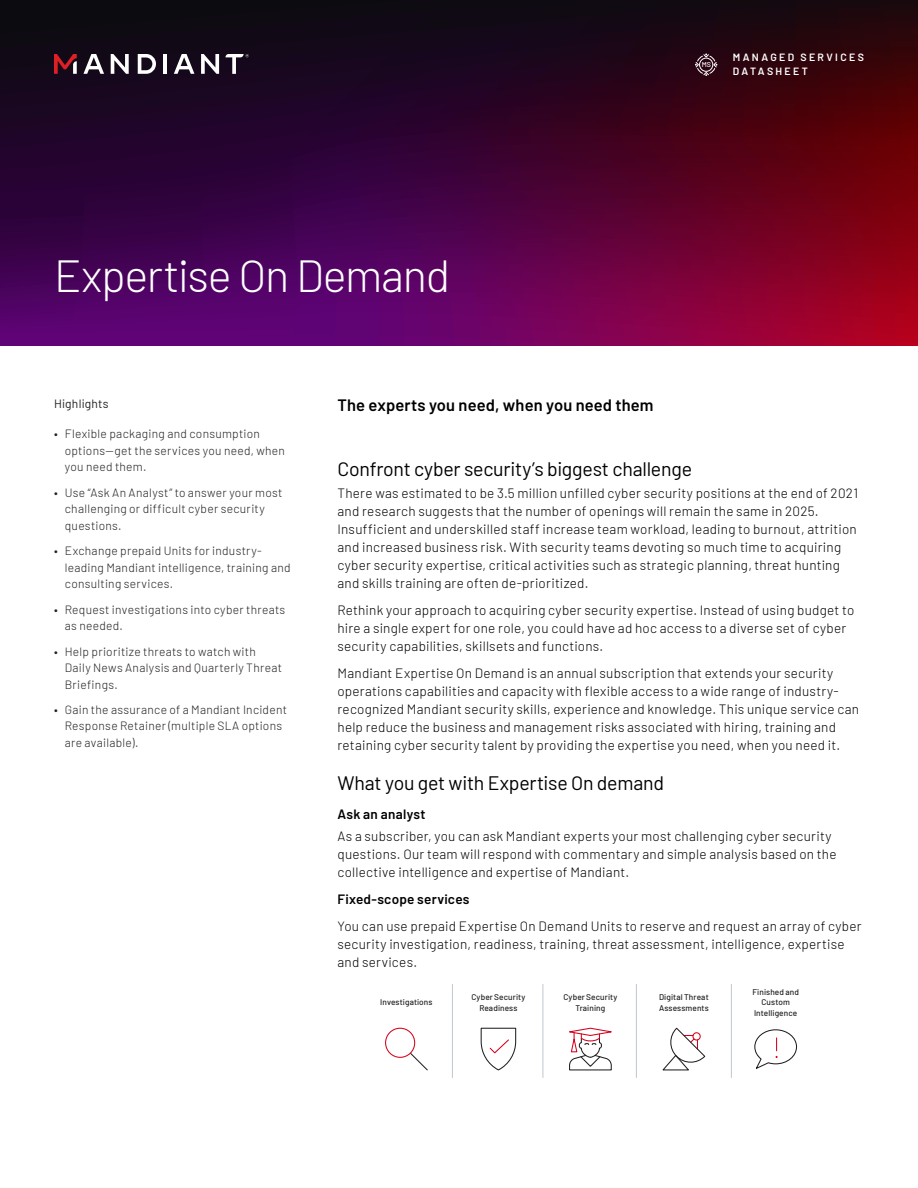
<style>
.page{position:relative;width:918px;height:1188px;background:#fff}
.page>*{position:absolute;margin:0;border:0;box-sizing:border-box;transform-origin:0 0}
.Headline{font:300 45px "Barlow";letter-spacing:-.03em;color:#fff}
.Subhead_L1{font:19.5px "Barlow";letter-spacing:-.01em;color:#000}
.Subtitle{font:600 16.5px "Barlow";letter-spacing:.01em;color:#000}
.Body{font:300 13.5px/18px "Barlow";letter-spacing:.02em;color:#000}
.Body-2{font:600 13.5px "Barlow";letter-spacing:.015em;color:#000}
.Subhead_L1-2{font:600 13.5px "Barlow";letter-spacing:.025em;color:#000}
.t1{font:300 12px/16.5px "Barlow";letter-spacing:.025em;color:#231f20}
.Sidebar_Headline{font:12px "Barlow";letter-spacing:.02em;color:#231f20}
.Running_Head_White{font:600 10.5px "Barlow";letter-spacing:.225em;color:#fff}
.Body-3{font:500 8.25px/10.5px "Barlow";letter-spacing:.015em;color:#231f20;text-align:center}
.t2{font:500 7.05px "Barlow";color:#fff}
.s1{font-weight:400}
</style>
<div class="page">
<svg style="left:0;top:0;width:918px;height:346px;background:#430330"></svg>
<svg style="left:83px;top:54px;width:21px;height:20px"></svg>
<svg style="left:111px;top:54px;width:18px;height:20px"></svg>
<svg style="left:138px;top:54px;width:18px;height:20px"></svg>
<hr style="left:164px;top:54px;width:3px;height:20px;background:#fff">
<svg style="left:174px;top:54px;width:20px;height:20px"></svg>
<svg style="left:201px;top:54px;width:18px;height:20px"></svg>
<svg style="left:225px;top:54px;width:24px;height:20px"></svg>
<svg style="left:54px;top:54px;width:23px;height:20px"></svg>
<hr style="left:452px;top:984px;width:1px;height:94px;background:#9cabb8">
<hr style="left:543px;top:984px;width:1px;height:94px;background:#9cabb8">
<hr style="left:636px;top:984px;width:1px;height:94px;background:#9cabb8">
<hr style="left:731px;top:984px;width:1px;height:94px;background:#9cabb8">
<svg style="left:409px;top:1052px;width:19px;height:19px"></svg>
<div style="left:385px;top:1028px;width:30px;height:30px;border:1px solid #d6001c;border-radius:50%"></div>
<svg style="left:480px;top:1027px;width:37px;height:44px"></svg>
<svg style="left:569px;top:1027px;width:43px;height:44px"></svg>
<svg style="left:662px;top:1027px;width:44px;height:44px"></svg>
<svg style="left:754px;top:1029px;width:43px;height:40px"></svg>
<svg style="left:695px;top:53px;width:22px;height:23px"></svg>
<p class="Headline" style="left:54px;top:243px;width:398px">Expertise On Demand</p>
<p class="t2" style="left:702px;top:60px;width:11px">MS</p>
<p class="Running_Head_White" style="left:733px;top:50px;width:133px">MANAGED SERVICES</p>
<p class="Running_Head_White" style="left:733px;top:63px;width:77px">DATASHEET</p>
<p class="Sidebar_Headline" style="left:54px;top:395px;width:56px">Highlights</p>
<p class="t1" style="left:65px;top:425px;width:222px;text-indent:-11px"><span class="s1">•</span> Flexible packaging and consumption options—get the services you need, when you need them.</p>
<p class="t1" style="left:65px;top:483px;width:219px;text-indent:-11px"><span class="s1">•</span> Use “Ask An Analyst” to answer your most challenging or difficult cyber security questions.</p>
<p class="t1" style="left:65px;top:542px;width:227px;text-indent:-11px"><span class="s1">•</span> Exchange prepaid Units for industry&shy;leading Mandiant intelligence, training and consulting services.</p>
<p class="t1" style="left:65px;top:600px;width:222px;text-indent:-11px"><span class="s1">•</span> Request investigations into cyber threats as needed.</p>
<p class="t1" style="left:65px;top:642px;width:219px;text-indent:-11px"><span class="s1">•</span> Help prioritize threats to watch with<br>Daily News Analysis and Quarterly Threat<br>Briefings.</p>
<p class="t1" style="left:65px;top:701px;width:224px;text-indent:-11px"><span class="s1">•</span> Gain the assurance of a Mandiant Incident<br>Response Retainer (multiple SLA options are available).</p>
<p class="Subtitle" style="left:338px;top:393px;width:318px">The experts you need, when you need them</p>
<p class="Subhead_L1" style="left:338px;top:455px;width:356px">Confront cyber security’s biggest challenge</p>
<p class="Body" style="left:338px;top:483px;width:522px">There was estimated to be 3.5 million unfilled cyber security positions at the end of 2021 and research suggests that the number of openings will remain the same in 2025.<br>Insufficient and underskilled staff increase team workload, leading to burnout, attrition and increased business risk. With security teams devoting so much time to acquiring cyber security expertise, critical activities such as strategic planning, threat hunting and skills training are often de-prioritized.</p>
<p class="Body" style="left:338px;top:600px;width:518px">Rethink your approach to acquiring cyber security expertise. Instead of using budget to hire a single expert for one role, you could have ad hoc access to a diverse set of cyber security capabilities, skillsets and functions.</p>
<p class="Body" style="left:338px;top:663px;width:523px">Mandiant Expertise On Demand is an annual subscription that extends your security operations capabilities and capacity with flexible access to a wide range of industry&shy;recognized Mandiant security skills, experience and knowledge. This unique service can help reduce the business and management risks associated with hiring, training and retaining cyber security talent by providing the expertise you need, when you need it.</p>
<p class="Subhead_L1" style="left:338px;top:769px;width:328px">What you get with Expertise On demand</p>
<p class="Subhead_L1-2" style="left:338px;top:804px;width:89px">Ask an analyst</p>
<p class="Body" style="left:338px;top:826px;width:501px">As a subscriber, you can ask Mandiant experts your most challenging cyber security questions. Our team will respond with commentary and simple analysis based on the collective intelligence and expertise of Mandiant.</p>
<p class="Body-2" style="left:338px;top:889px;width:134px">Fixed-scope services</p>
<p class="Body" style="left:338px;top:916px;width:526px">You can use prepaid Expertise On Demand Units to reserve and request an array of cyber security investigation, readiness, training, threat assessment, intelligence, expertise and services.</p>
<p class="Body-3" style="left:380px;top:996px;width:54px">Investigations</p>
<p class="Body-3" style="left:563px;top:991px;width:56px">Cyber Security<br>Training</p>
<p class="Body-3" style="left:471px;top:991px;width:56px">Cyber Security<br>Readiness</p>
<p class="Body-3" style="left:659px;top:991px;width:51px;text-align:left">Digital Threat<br>Assessments</p>
<p class="Body-3" style="left:752px;top:986px;width:48px">Finished and<br>Custom<br>Intelligence</p>
</div>
